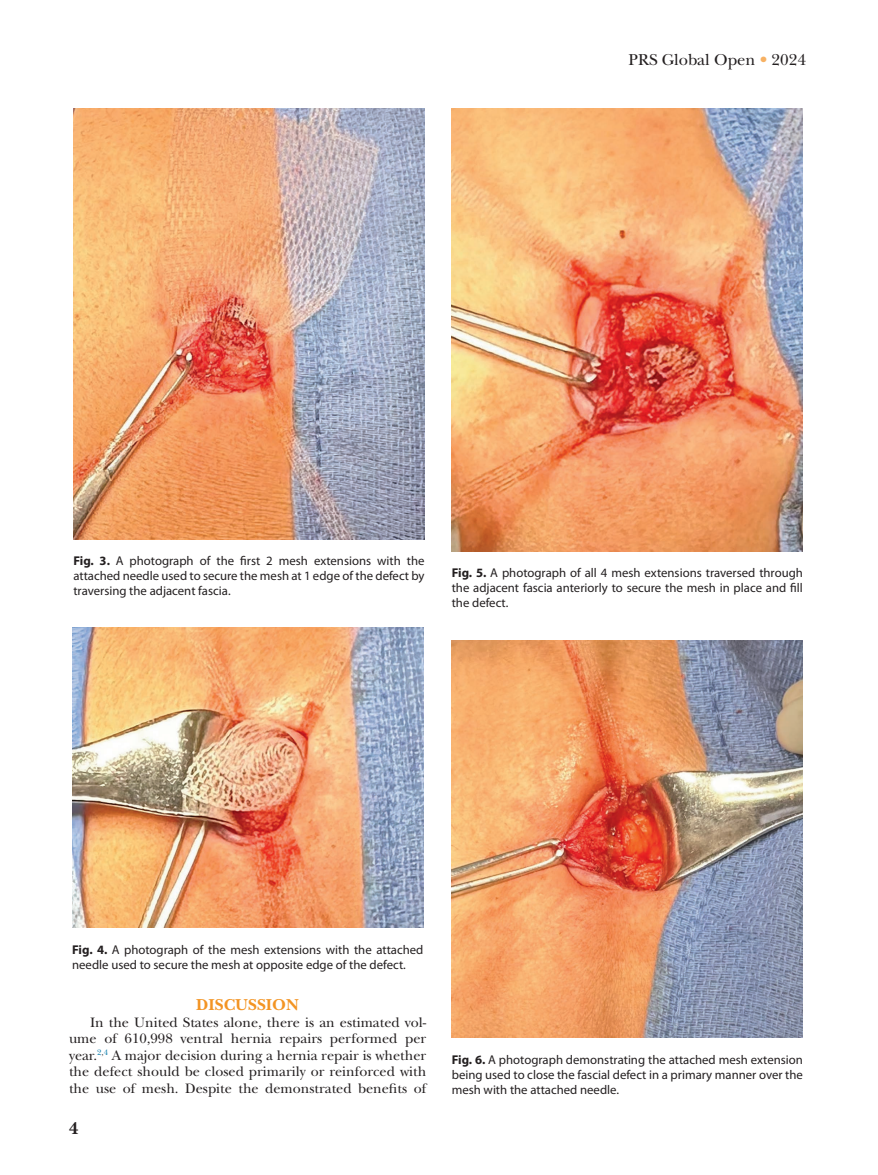
<style>
.page{position:relative;width:878px;height:1175px;background:#fff}
.page>*{position:absolute;margin:0;border:0;box-sizing:border-box;transform-origin:0 0}
.t1{font:700 18px "New Baskerville Std";color:#231f20}
.t2{font:16.5px "New Baskerville Std";color:#231f20}
.t3{font:700 16.5px "New Baskerville Std";color:#f39423}
.t4{font:14.25px/16.5px "New Baskerville Std";color:#231f20;text-align:justify}
.t5{font:12.75px/15px "Myriad Pro";color:#231f20;text-align:justify}
.s1{color:#f7b163}
.s2{font-weight:700}
</style>
<div class="page">
<img style="left:73px;top:108px;width:351px;height:431px">
<img style="left:72px;top:627px;width:351px;height:301px">
<img style="left:452px;top:108px;width:350px;height:443px">
<img style="left:452px;top:640px;width:350px;height:397px">
<p class="t2" style="left:628px;top:50px;width:179px">PRS Global Open <span class="s1">•</span> 2024</p>
<p class="t5" style="left:73px;top:553px;width:353px"><span class="s2">Fig. 3.</span> A photograph of the first 2 mesh extensions with the attached needle used to secure the mesh at 1 edge of the defect by traversing the adjacent fascia.</p>
<p class="t5" style="left:452px;top:565px;width:352px"><span class="s2">Fig. 5.</span> A photograph of all 4 mesh extensions traversed through the adjacent fascia anteriorly to secure the mesh in place and fill the defect.</p>
<p class="t5" style="left:72px;top:942px;width:353px"><span class="s2">Fig. 4.</span> A photograph of the mesh extensions with the attached needle used to secure the mesh at opposite edge of the defect.</p>
<p class="t3" style="left:196px;top:995px;width:104px">DISCUSSION</p>
<p class="t4" style="left:69px;top:1014px;width:359px;text-indent:21px">In the United States alone, there is an estimated vol&shy;ume of 610,998 ventral hernia repairs performed per year.<sup>2</sup><sup>,</sup><sup>4</sup> A major decision during a hernia repair is whether the defect should be closed primarily or reinforced with the use of mesh. Despite the demonstrated benefits of</p>
<h1 class="t1" style="left:69px;top:1118px;width:11px">4</h1>
<p class="t5" style="left:452px;top:1052px;width:352px"><span class="s2">Fig. 6.</span> A photograph demonstrating the attached mesh extension being used to close the fascial defect in a primary manner over the mesh with the attached needle.</p>
</div>
